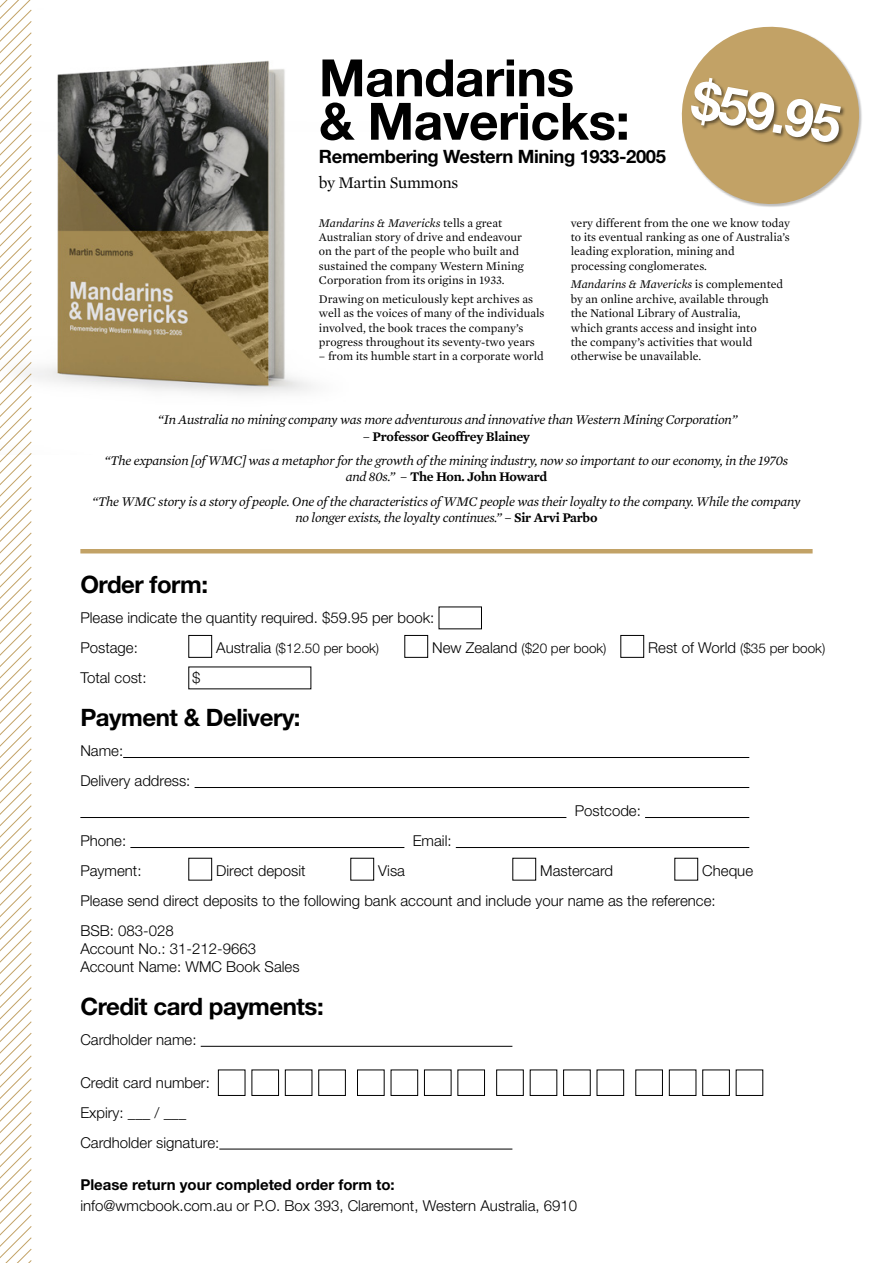
<style>
.page{position:relative;width:893px;height:1263px;background:#fff}
.page>*{position:absolute;margin:0;border:0;box-sizing:border-box;transform-origin:0 0}
.t1{font:700 52.65px "Helvetica Neue LT Std";color:#fff}
.t2{font:700 51.45px/43.3px "Helvetica Neue LT Std";letter-spacing:-.01em;color:#000}
.t3{font:700 24px "Helvetica Neue LT Std";letter-spacing:-.02em;color:#000}
.t4{font:700 18.45px "Helvetica Neue LT Std";letter-spacing:-.02em;color:#000}
.t5{font:16.5px "Mercury Text G1 Roman";letter-spacing:-.02em;color:#000}
.t6{font:300 15px/18px "Helvetica Neue LT Std";color:#000}
.t7{font:italic 13.5px/16.2px "Mercury Text G1";letter-spacing:-.02em;color:#000;text-align:center}
.t8{font:300 13.5px "Helvetica Neue LT Std";color:#000}
.t9{font:600 13.5px "Mercury Text G3";letter-spacing:-.02em;color:#000}
.t10{font:12px/14.4px "Mercury Text G1 Roman";color:#000}
.s1{font-family:"Mercury Text G1";font-style:italic}
.s2{font-family:"Mercury Text G1 Roman";font-weight:400}
.s3{font-family:"Mercury Text G1 Roman";font-style:normal}
.s4{font-family:"Mercury Text G3";font-weight:600;font-style:normal}
.s5{font-size:15px}
.s6{font-weight:700}
</style>
<div class="page">
<svg style="left:0;top:0;width:32px;height:1263px"></svg>
<img style="left:0;top:9px;width:312px;height:445px">
<hr style="left:123px;top:757px;width:626px;height:1px;background:#000">
<hr style="left:195px;top:787px;width:554px;height:1px;background:#000">
<hr style="left:80px;top:817px;width:486px;height:1px;background:#000">
<hr style="left:645px;top:817px;width:104px;height:1px;background:#000">
<hr style="left:130px;top:847px;width:274px;height:1px;background:#000">
<hr style="left:456px;top:847px;width:293px;height:1px;background:#000">
<hr style="left:201px;top:1046px;width:311px;height:1px;background:#000">
<hr style="left:219px;top:1149px;width:293px;height:1px;background:#000">
<div style="left:188px;top:635px;width:24px;height:23px;border:1px solid #000"></div>
<div style="left:404px;top:635px;width:24px;height:23px;border:1px solid #000"></div>
<div style="left:620px;top:635px;width:24px;height:23px;border:1px solid #000"></div>
<svg style="left:681px;top:26px;width:181px;height:181px"></svg>
<div style="left:690px;top:77px;width:156px;height:70px;background:#000;opacity:.5"></div>
<hr style="left:80px;top:549px;width:733px;height:4px;background:#c2a266">
<div style="left:218px;top:1069px;width:27px;height:27px;border:1px solid #000"></div>
<div style="left:251px;top:1069px;width:28px;height:27px;border:1px solid #000"></div>
<div style="left:285px;top:1069px;width:27px;height:27px;border:1px solid #000"></div>
<div style="left:318px;top:1069px;width:28px;height:27px;border:1px solid #000"></div>
<div style="left:357px;top:1069px;width:28px;height:27px;border:1px solid #000"></div>
<div style="left:391px;top:1069px;width:27px;height:27px;border:1px solid #000"></div>
<div style="left:424px;top:1069px;width:28px;height:27px;border:1px solid #000"></div>
<div style="left:457px;top:1069px;width:28px;height:27px;border:1px solid #000"></div>
<div style="left:496px;top:1069px;width:28px;height:27px;border:1px solid #000"></div>
<div style="left:563px;top:1069px;width:28px;height:27px;border:1px solid #000"></div>
<div style="left:597px;top:1069px;width:27px;height:27px;border:1px solid #000"></div>
<div style="left:635px;top:1069px;width:28px;height:27px;border:1px solid #000"></div>
<div style="left:669px;top:1069px;width:27px;height:27px;border:1px solid #000"></div>
<div style="left:702px;top:1069px;width:28px;height:27px;border:1px solid #000"></div>
<p class="t2" style="left:319px;top:55px;width:312px">Mandarins<br>&amp; Mavericks:</p>
<p class="t4" style="left:319px;top:144px;width:349px">Remembering Western Mining 1933-2005</p>
<p class="t5" style="left:319px;top:172px;width:141px">by Martin Summons</p>
<p class="t1" style="left:698px;top:67px;width:152px;rotate:10deg">$59.95</p>
<p class="t10" style="left:319px;top:215px;width:206px"><span class="s1">Mandarins &amp; Mavericks</span> tells a great Australian story of drive and endeavour on the part of the people who built and sustained the company Western Mining Corporation from its origins in 1933.</p>
<p class="t10" style="left:319px;top:292px;width:227px">Drawing on meticulously kept archives as well as the voices of many of the individuals involved, the book traces the company’s progress throughout its seventy-two years</p>
<p class="t10" style="left:319px;top:349px;width:226px">– from its humble start in a corporate world</p>
<p class="t10" style="left:571px;top:215px;width:221px">very different from the one we know today to its eventual ranking as one of Australia’s leading exploration, mining and processing conglomerates.</p>
<p class="t10" style="left:571px;top:277px;width:214px"><span class="s1">Mandarins &amp; Mavericks</span> is complemented by an online archive, available through the National Library of Australia,<br>which grants access and insight into<br>the company’s activities that would otherwise be unavailable.</p>
<p class="t7" style="left:158px;top:412px;width:581px">“In Australia no mining company was more adventurous and innovative than Western Mining Corporation”</p>
<p class="t9" style="left:363px;top:428px;width:169px"><span class="s2">–</span> Professor Geoffrey Blainey</p>
<p class="t7" style="left:105px;top:453px;width:685px">“The expansion [of WMC] was a metaphor for the growth of the mining industry, now so important to our economy, in the 1970s and 80s.” <span class="s3">–</span> <span class="s4">The Hon. John Howard</span></p>
<p class="t7" style="left:92px;top:494px;width:710px">“The WMC story is a story of people. One of the characteristics of WMC people was their loyalty to the company. While the company no longer exists, the loyalty continues.” <span class="s3">–</span> <span class="s4">Sir Arvi Parbo</span></p>
<p class="t3" style="left:80px;top:570px;width:129px">Order form:</p>
<p class="t6" style="left:80px;top:609px;width:356px">Please indicate the quantity required. $59.95 per book:</p>
<p class="t6" style="left:80px;top:639px;width:59px">Postage:</p>
<p class="t8" style="left:216px;top:640px;width:164px"><span class="s5">Australia</span> ($12.50 per book)</p>
<p class="t8" style="left:432px;top:640px;width:176px"><span class="s5">New Zealand</span> ($20 per book)</p>
<p class="t8" style="left:648px;top:640px;width:179px"><span class="s5">Rest of World</span> ($35 per book)</p>
<p class="t6" style="left:80px;top:669px;width:68px">Total cost:</p>
<p class="t3" style="left:80px;top:703px;width:222px">Payment &amp; Delivery:</p>
<p class="t6" style="left:80px;top:741px;width:44px">Name:</p>
<p class="t6" style="left:80px;top:771px;width:112px">Delivery address:</p>
<p class="t6" style="left:575px;top:801px;width:68px">Postcode:</p>
<p class="t6" style="left:80px;top:831px;width:47px">Phone:</p>
<p class="t6" style="left:413px;top:831px;width:40px">Email:</p>
<p class="t6" style="left:80px;top:861px;width:63px">Payment:</p>
<p class="t6" style="left:216px;top:861px;width:91px">Direct deposit</p>
<p class="t6" style="left:378px;top:861px;width:28px">Visa</p>
<p class="t6" style="left:540px;top:861px;width:74px">Mastercard</p>
<p class="t6" style="left:702px;top:861px;width:52px">Cheque</p>
<p class="t6" style="left:80px;top:891px;width:637px">Please send direct deposits to the following bank account and include your name as the reference:</p>
<p class="t6" style="left:80px;top:921px;width:221px">BSB: 083-028<br>Account No.: 31-212-9663<br>Account Name: WMC Book Sales</p>
<p class="t3" style="left:80px;top:991px;width:245px">Credit card payments:</p>
<p class="t6" style="left:80px;top:1030px;width:118px">Cardholder name:</p>
<p class="t6" style="left:80px;top:1073px;width:131px">Credit card number:</p>
<p class="t6" style="left:80px;top:1103px;width:107px">Expiry: ___ / ___</p>
<p class="t6" style="left:80px;top:1133px;width:140px">Cardholder signature:</p>
<p class="t6" style="left:80px;top:1174px;width:498px;line-height:21px"><span class="s6">Please return your completed order form to:<br></span>info@wmcbook.com.au or P.O. Box 393, Claremont, Western Australia, 6910</p>
<p class="t6" style="left:192px;top:669px;width:10px">$</p>
</div>
